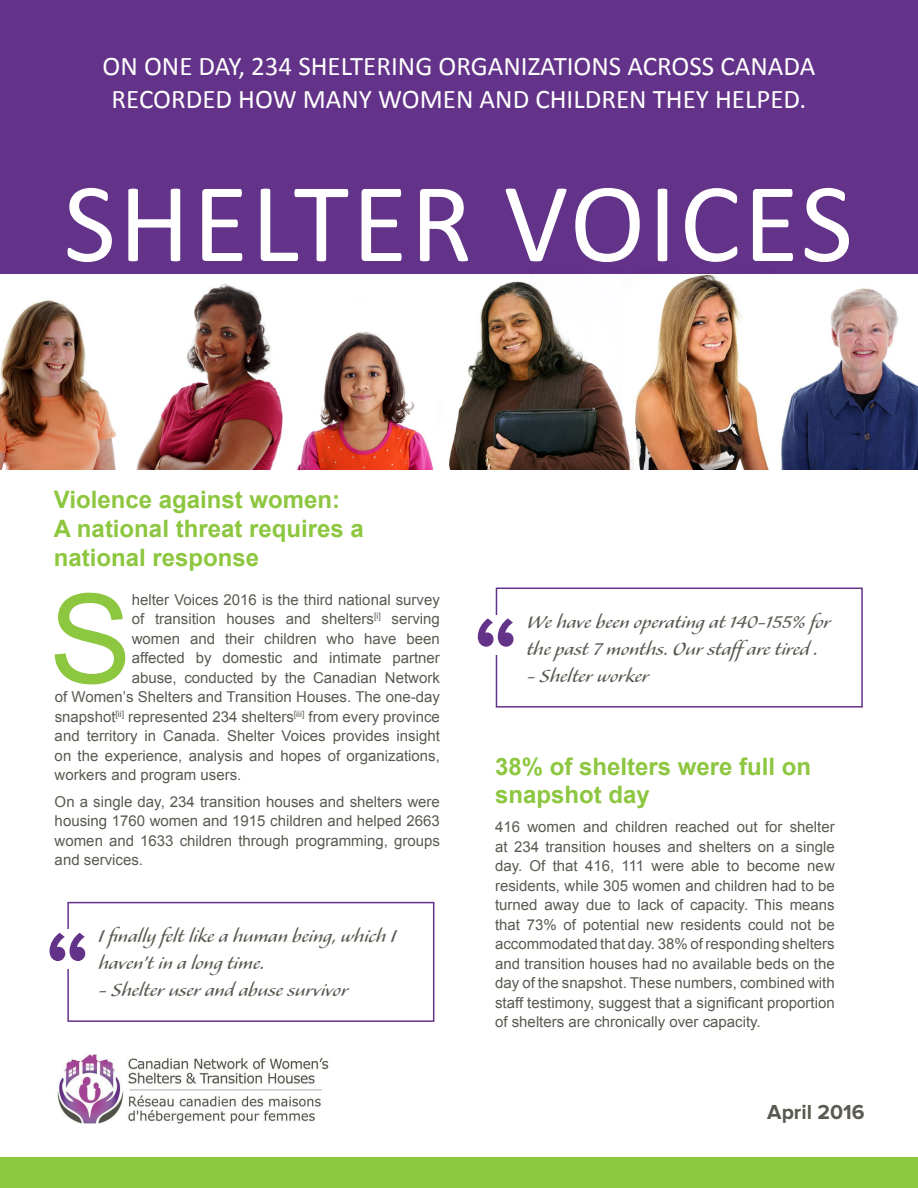
<style>
.page{position:relative;width:918px;height:1188px;background:#fff}
.page>*{position:absolute;margin:0;border:0;box-sizing:border-box;transform-origin:0 0}
.t1{font:123.9px "Arial";color:#8dc63f}
.t2{font:114px "Calibri";letter-spacing:.025em;color:#fff}
.t3{font:600 108px "Proxima Nova";color:#633289}
.t4{font:27px/32.4px "Calibri";color:#fff;text-align:center}
.t5{font:700 24px/28.8px "Arial";color:#8dc63f}
.t6{font:22.5px/27px "Alexa Std";color:#595a51}
.t7{font:700 21px "Proxima Nova";color:#595a51}
.t8{font:15px/19.5px "Arial";color:#595a51;text-align:justify}
</style>
<div class="page">
<img style="left:0;top:274px;width:918px;height:196px">
<div style="left:0;top:0;width:918px;height:274px;background:#633289"></div>
<img style="left:57px;top:1054px;width:273px;height:70px">
<div style="left:0;top:1158px;width:918px;height:30px;background:#8dc63f"></div>
<div style="left:67px;top:902px;width:367px;height:120px;border:2px solid #633289"></div>
<div style="left:48px;top:929px;width:39px;height:40px;background:#fff"></div>
<div style="left:496px;top:588px;width:367px;height:120px;border:2px solid #633289"></div>
<div style="left:479px;top:615px;width:39px;height:39px;background:#fff"></div>
<h3 class="t4" style="left:103px;top:50px;width:714px">ON ONE DAY, 234 SHELTERING ORGANIZATIONS ACROSS CANADA<br>RECORDED HOW MANY WOMEN AND CHILDREN THEY HELPED.</h3>
<h2 class="t2" style="left:64px;top:151px;width:791px">SHELTER VOICES</h2>
<h3 class="t5" style="left:54px;top:486px;width:311px">Violence against women:<br>A national threat requires a national response</h3>
<h1 class="t1" style="left:49px;top:558px;width:84px">S</h1>
<p class="t8" style="left:132px;top:590px;width:310px">helter Voices 2016 is the third national survey</p>
<p class="t8" style="left:132px;top:610px;width:310px">of transition houses and shelters<sup>[i]</sup> serving</p>
<p class="t8" style="left:132px;top:629px;width:310px">women and their children who have been</p>
<p class="t8" style="left:132px;top:649px;width:310px">affected by domestic and intimate partner</p>
<p class="t8" style="left:132px;top:668px;width:310px">abuse, conducted by the Canadian Network</p>
<p class="t8" style="left:55px;top:688px;width:387px">of Women’s Shelters and Transition Houses. The one-day</p>
<p class="t8" style="left:55px;top:707px;width:387px">snapshot<sup>[ii]</sup> represented 234 shelters<sup>[iii]</sup> from every province</p>
<p class="t8" style="left:55px;top:727px;width:387px">and territory in Canada. Shelter Voices provides insight</p>
<p class="t8" style="left:55px;top:746px;width:387px">on the experience, analysis and hopes of organizations,</p>
<p class="t8" style="left:55px;top:766px;width:188px">workers and program users.</p>
<p class="t8" style="left:55px;top:792px;width:387px">On a single day, 234 transition houses and shelters were housing 1760 women and 1915 children and helped 2663 women and 1633 children through programming, groups and services.</p>
<h3 class="t3" style="left:45px;top:921px;width:48px">“</h3>
<h3 class="t6" style="left:98px;top:924px;width:299px">I finally felt like a human being, which I haven’t in a long time.</h3>
<h3 class="t6" style="left:98px;top:978px;width:251px">- Shelter user and abuse survivor</h3>
<h3 class="t3" style="left:473px;top:606px;width:48px">“</h3>
<h3 class="t6" style="left:526px;top:609px;width:306px">We have been operating at 140-155% for the past 7 months. Our staff are tired .</h3>
<h3 class="t6" style="left:526px;top:663px;width:124px">- Shelter worker</h3>
<h3 class="t5" style="left:495px;top:753px;width:318px">38% of shelters were full on snapshot day</h3>
<p class="t8" style="left:495px;top:818px;width:341px">416 women and children reached out for shelter at 234 transition houses and shelters on a single day. Of that 416, 111 were able to become new residents, while 305 women and children had to be turned away due to lack of capacity. This means that 73% of potential new residents could not be accommodated that day. 38% of responding shelters and transition houses had no available beds on the day of the snapshot. These numbers, combined with staff testimony, suggest that a significant proportion of shelters are chronically over capacity.</p>
<h3 class="t7" style="left:767px;top:1103px;width:99px">April 2016</h3>
</div>
